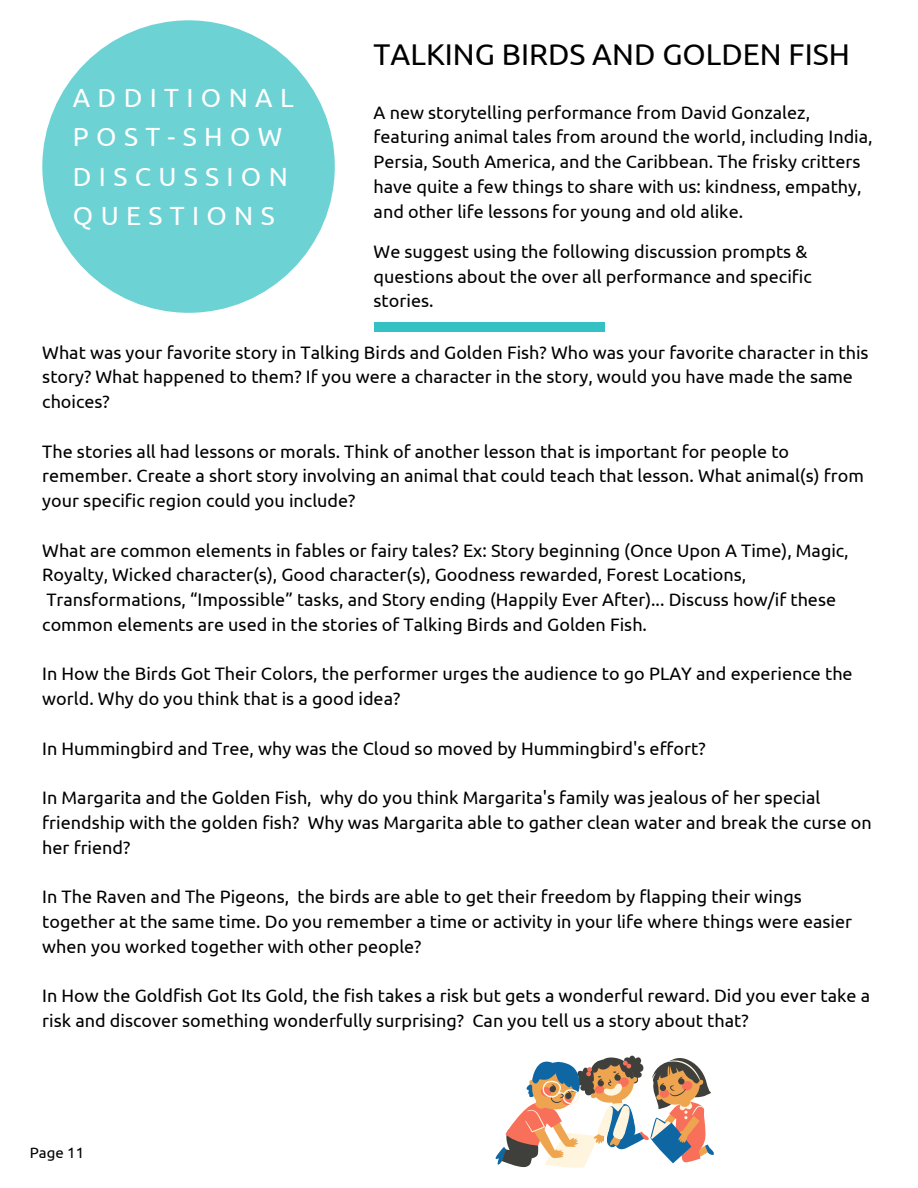
<style>
.page{position:relative;width:918px;height:1188px;background:#fff}
.page>*{position:absolute;margin:0;border:0;box-sizing:border-box;transform-origin:0 0}
.t1{font:30px "Ubuntu";color:#000}
.t2{font:26.25px/39.5px "Ubuntu";letter-spacing:.28em;color:#fff}
.t3{font:18px/24.8px "Ubuntu";color:#000}
.t4{font:15px "Ubuntu";color:#000}
</style>
<div class="page">
<div style="left:42px;top:20px;width:293px;height:293px;background:#6dd2d4;border-radius:50%"></div>
<div style="left:374px;top:322px;width:231px;height:10px;background:#33c1c4"></div>
<svg style="left:495px;top:1055px;width:219px;height:113px"></svg>
<h2 class="t2" style="left:73px;top:77px;width:222px">ADDITIONAL<br>POST-SHOW<br>DISCUSSION<br>QUESTIONS</h2>
<h1 class="t1" style="left:374px;top:36px;width:478px">TALKING BIRDS AND GOLDEN FISH</h1>
<p class="t3" style="left:374px;top:99px;width:501px">A new storytelling performance from David Gonzalez, featuring animal tales from around the world, including India, Persia, South America, and the Caribbean. The frisky critters have quite a few things to share with us: kindness, empathy, and other life lessons for young and old alike.</p>
<p class="t3" style="left:374px;top:238px;width:440px">We suggest using the following discussion prompts &amp; questions about the over all performance and specific stories.</p>
<p class="t3" style="left:42px;top:339px;width:828px">What was your favorite story in Talking Birds and Golden Fish? Who was your favorite character in this story? What happened to them? If you were a character in the story, would you have made the same choices?</p>
<p class="t3" style="left:42px;top:438px;width:823px">The stories all had lessons or morals. Think of another lesson that is important for people to remember. Create a short story involving an animal that could teach that lesson. What animal(s) from your specific region could you include?</p>
<p class="t3" style="left:42px;top:537px;width:808px">What are common elements in fables or fairy tales? Ex: Story beginning (Once Upon A Time), Magic, Royalty, Wicked character(s), Good character(s), Goodness rewarded, Forest Locations, Transformations, “Impossible” tasks, and Story ending (Happily Ever After)... Discuss how/if these common elements are used in the stories of Talking Birds and Golden Fish.</p>
<p class="t3" style="left:42px;top:661px;width:812px">In How the Birds Got Their Colors, the performer urges the audience to go PLAY and experience the world. Why do you think that is a good idea?</p>
<p class="t3" style="left:42px;top:735px;width:665px">In Hummingbird and Tree, why was the Cloud so moved by Hummingbird's effort?</p>
<p class="t3" style="left:42px;top:785px;width:831px">In Margarita and the Golden Fish, why do you think Margarita's family was jealous of her special friendship with the golden fish? Why was Margarita able to gather clean water and break the curse on her friend?</p>
<p class="t3" style="left:42px;top:884px;width:811px">In The Raven and The Pigeons, the birds are able to get their freedom by flapping their wings together at the same time. Do you remember a time or activity in your life where things were easier when you worked together with other people?</p>
<p class="t3" style="left:42px;top:983px;width:829px">In How the Goldfish Got Its Gold, the fish takes a risk but gets a wonderful reward. Did you ever take a risk and discover something wonderfully surprising? Can you tell us a story about that?</p>
<p class="t4" style="left:30px;top:1143px;width:56px">Page 11</p>
</div>
